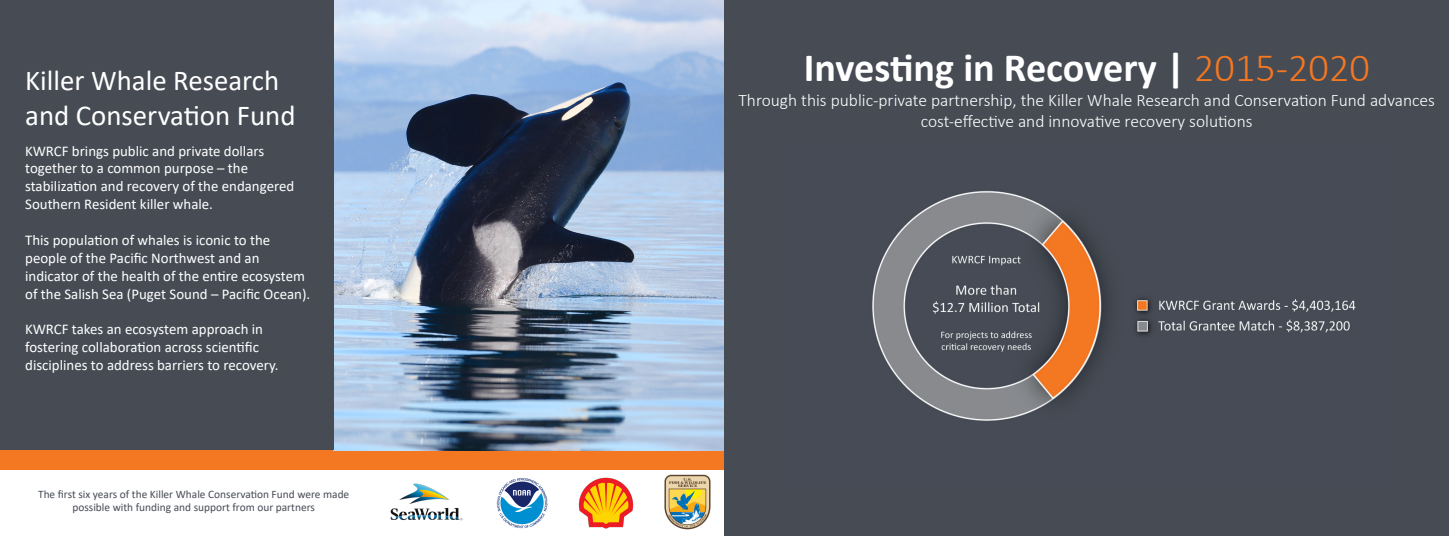
<style>
.page{position:relative;width:1449px;height:536px;background:#fff}
.page>*{position:absolute;margin:0;border:0;box-sizing:border-box;transform-origin:0 0}
.t1{font:700 40.25px "Calibri";color:#fff}
.t2{font:28.88px/34.6px "Calibri";color:#fff}
.t3{font:300 17.5px/21px "Calibri";color:#fff;text-align:center}
.t4{font:14.88px/17.8px "Calibri";color:#fff}
.t5{font:11.38px/13.7px "Calibri";color:#464b54;text-align:center}
.s1{font-weight:300;color:#f47721}
</style>
<div class="page">
<div style="left:0;top:450px;width:724px;height:19px;background:#f47721"></div>
<img style="left:390px;top:483px;width:73px;height:38px">
<img style="left:496px;top:477px;width:52px;height:52px">
<img style="left:578px;top:477px;width:56px;height:52px">
<img style="left:664px;top:474px;width:47px;height:55px">
<img style="left:334px;top:0;width:390px;height:450px">
<div style="left:0;top:0;width:334px;height:449px;background:#464b54"></div>
<div style="left:724px;top:0;width:725px;height:536px;background:#464b54"></div>
<img style="left:872px;top:191px;width:484px;height:230px">
<p class="t2" style="left:25px;top:63px;width:272px">Killer Whale Research and Conservation Fund</p>
<p class="t4" style="left:25px;top:141px;width:271px">KWRCF brings public and private dollars together to a common purpose – the stabilization and recovery of the endangered Southern Resident killer whale.</p>
<p class="t4" style="left:25px;top:230px;width:287px">This population of whales is iconic to the people of the Pacific Northwest and an indicator of the health of the entire ecosystem of the Salish Sea (Puget Sound – Pacific Ocean).</p>
<p class="t4" style="left:25px;top:320px;width:255px">KWRCF takes an ecosystem approach in fostering collaboration across scientific disciplines to address barriers to recovery.</p>
<p class="t5" style="left:38px;top:486px;width:313px">The first six years of the Killer Whale Conservation Fund were made possible with funding and support from our partners</p>
<p class="t1" style="left:804px;top:39px;width:568px">Investing in Recovery | <span class="s1">2015-2020</span></p>
<p class="t3" style="left:739px;top:89px;width:698px">Through this public-private partnership, the Killer Whale Research and Conservation Fund advances cost-effective and innovative recovery solutions</p>
</div>
